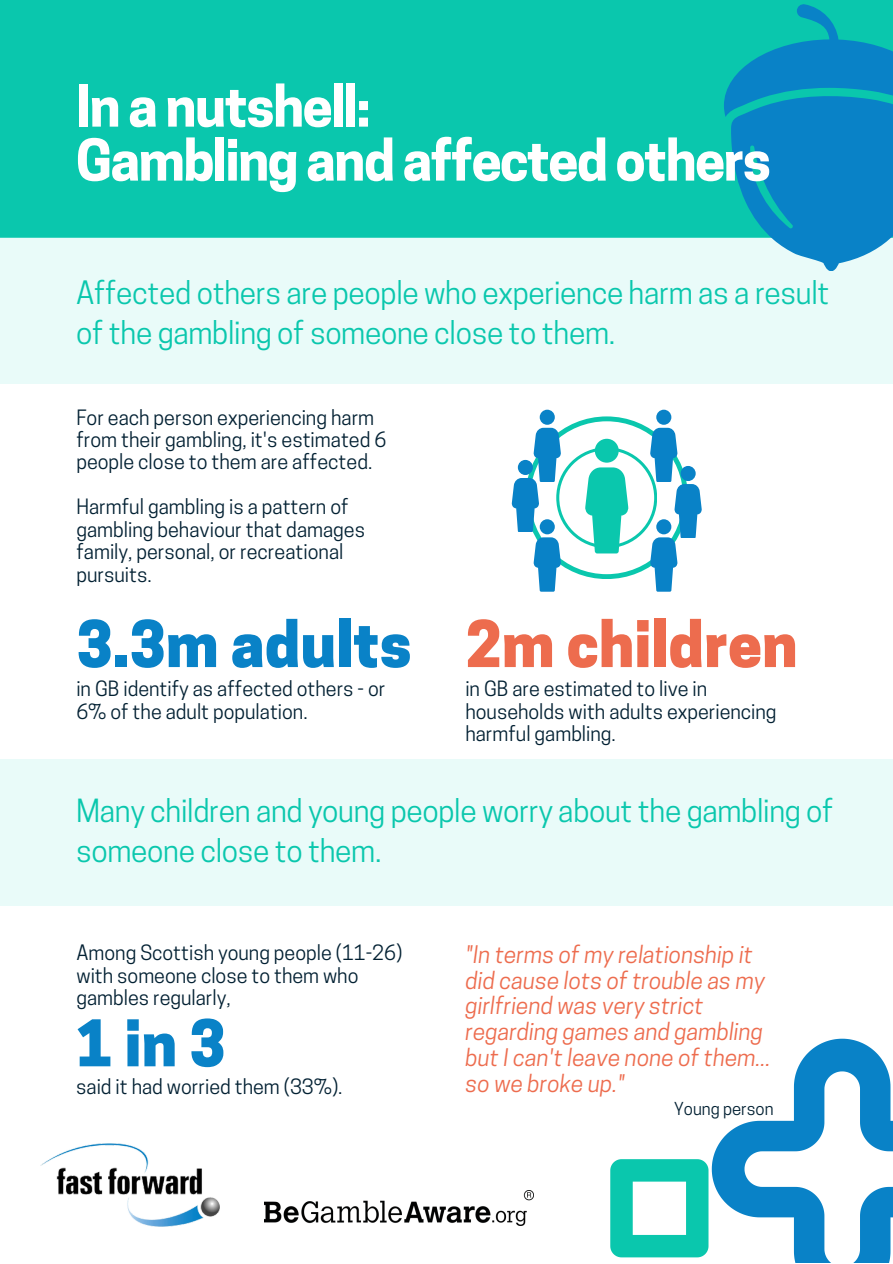
<style>
.page{position:relative;width:893px;height:1264px;background:#fff}
.page>*{position:absolute;margin:0;border:0;box-sizing:border-box;transform-origin:0 0}
.t1{font:800 60.3px "Cooper Hewitt";color:#0982c7}
.t2{font:800 60.3px "Cooper Hewitt";color:#ed6c4e}
.t3{font:700 54px "Cooper Hewitt";letter-spacing:-.03em;color:#fff}
.t4{font:30px/39.3px "Cooper Hewitt";letter-spacing:-.01em;color:#0ac7ad}
.t5{font:italic 22.8px/25.8px "Cooper Hewitt";color:#ed6c4e}
.t6{font:19.8px/22.5px "Cooper Hewitt";color:#032133}
.t7{font:16.8px "Cooper Hewitt";color:#032133}
</style>
<div class="page">
<svg style="left:610px;top:1038px;width:282px;height:224px"></svg>
<div style="left:0;top:0;width:892px;height:237px;background:#0ac7ad"></div>
<div style="left:0;top:237px;width:892px;height:147px;background:#e9fbf9"></div>
<svg style="left:723px;top:4px;width:169px;height:267px"></svg>
<div style="left:0;top:759px;width:892px;height:146px;background:#e9fbf9"></div>
<img style="left:265px;top:1190px;width:268px;height:35px">
<img style="left:41px;top:1143px;width:178px;height:83px">
<svg style="left:511px;top:409px;width:190px;height:182px"></svg>
<p class="t3" style="left:76px;top:86px;width:296px">In a nutshell:</p>
<p class="t3" style="left:76px;top:140px;width:696px">Gambling and affected others</p>
<p class="t4" style="left:76px;top:277px;width:754px">Affected others are people who experience harm as a result of the gambling of someone close to them.</p>
<p class="t6" style="left:76px;top:408px;width:311px">For each person experiencing harm from their gambling, it's estimated 6 people close to them are affected.</p>
<p class="t6" style="left:76px;top:498px;width:290px">Harmful gambling is a pattern of gambling behaviour that damages family, personal, or recreational pursuits.</p>
<p class="t1" style="left:76px;top:622px;width:336px">3.3m adults</p>
<p class="t6" style="left:76px;top:680px;width:310px">in GB identify as affected others - or<br>6% of the adult population.</p>
<p class="t2" style="left:465px;top:622px;width:334px">2m children</p>
<p class="t6" style="left:465px;top:680px;width:313px">in GB are estimated to live in households with adults experiencing harmful gambling.</p>
<p class="t4" style="left:76px;top:795px;width:759px">Many children and young people worry about the gambling of someone close to them.</p>
<p class="t6" style="left:76px;top:944px;width:327px">Among Scottish young people (11-26) with someone close to them who gambles regularly,</p>
<p class="t1" style="left:76px;top:1021px;width:151px">1in3</p>
<p class="t6" style="left:76px;top:1077px;width:268px">said it had worried them (33%).</p>
<p class="t5" style="left:465px;top:944px;width:306px">"In terms of my relationship it did cause lots of trouble as my girlfriend was very strict regarding games and gambling but I can't leave none of them... so we broke up."</p>
<p class="t7" style="left:674px;top:1101px;width:101px">Young person</p>
</div>
